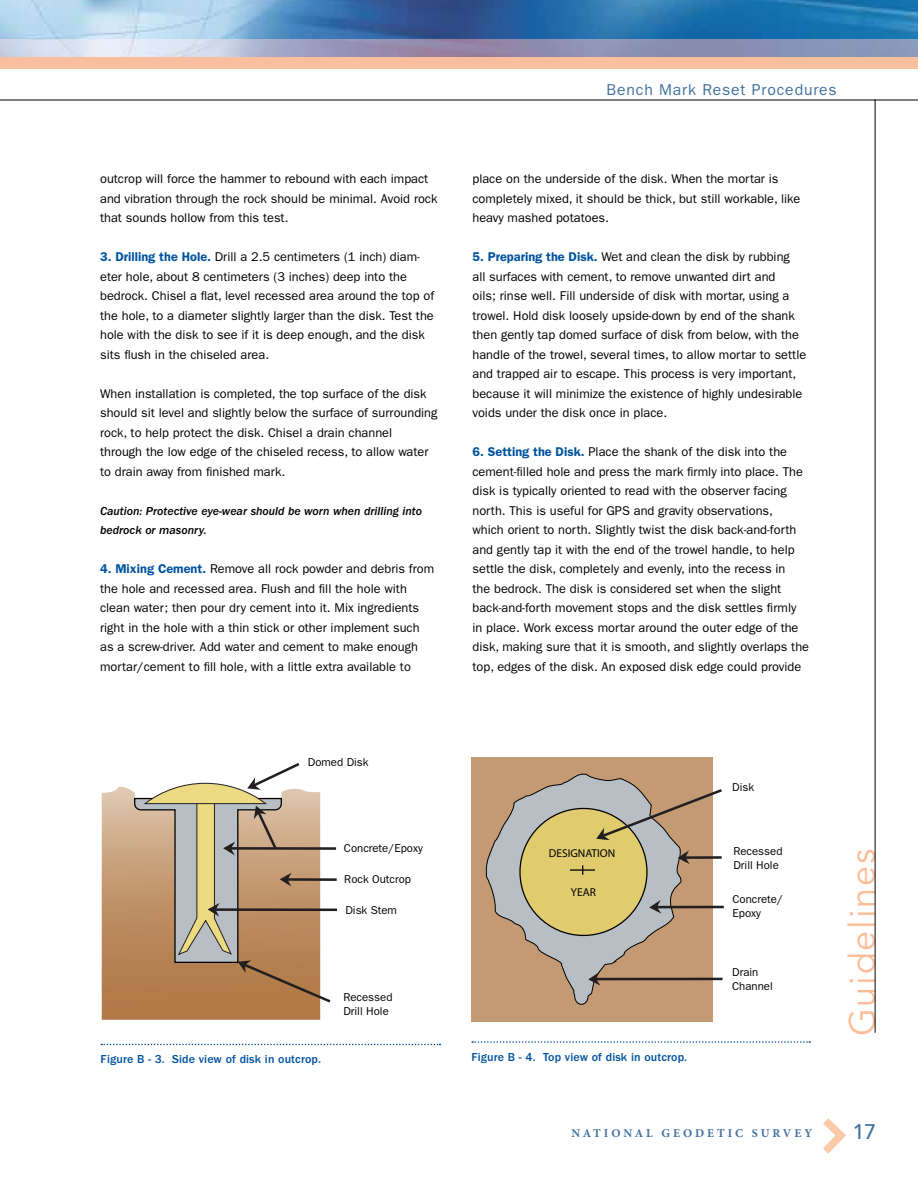
<style>
.page{position:relative;width:918px;height:1188px;background:#fff}
.page>*{position:absolute;margin:0;border:0;box-sizing:border-box;transform-origin:0 0}
.t1{font:36px "Avenir";letter-spacing:.05em;color:#fbbd97}
.t2{font:500 21px "Avenir LT Std";color:#41709f}
.t3{font:15.75px "ITC Franklin Gothic Std";letter-spacing:.055em;color:#41709f}
.t4{font:12.75px/19.5px "ITC Franklin Gothic Std";color:#000}
.t5{font:12px/19.5px "ITC Franklin Gothic Std Med It";color:#000}
.t6{font:500 12px "ITC Franklin Gothic Std";letter-spacing:.01em;color:#00539f}
.t7{font:700 12px "Minion Pro";letter-spacing:.24em;color:#41709f}
.t8{font:11.4px/13.6px "ITC Franklin Gothic Std";color:#000}
.t9{font:11.4px "Myriad";color:#000}
.s1{font-weight:600;color:#00539f}
</style>
<div class="page">
<hr style="left:0;top:100px;width:918px;height:1px;background:#000">
<hr style="left:875px;top:99px;width:1px;height:934px;background:#000">
<img style="left:0;top:0;width:918px;height:39px">
<svg style="left:0;top:39px;width:918px;height:30px;background:#c5b0b4"></svg>
<svg style="left:823px;top:1118px;width:23px;height:36px"></svg>
<svg style="left:101px;top:1044px;width:340px;height:1px"></svg>
<svg style="left:472px;top:1041px;width:338px;height:2px"></svg>
<div style="left:471px;top:758px;width:242px;height:264px;background:#c39a73"></div>
<svg style="left:486px;top:774px;width:196px;height:231px"></svg>
<div style="left:520px;top:808px;width:127px;height:127px;background:#e0cb6e;border-radius:50%"></div>
<hr style="left:570px;top:869px;width:25px;height:2px;background:#000">
<hr style="left:594px;top:978px;width:129px;height:2px;background:#231f20">
<svg style="left:587px;top:968px;width:17px;height:21px"></svg>
<svg style="left:595px;top:787px;width:127px;height:80px"></svg>
<hr style="left:655px;top:906px;width:69px;height:2px;background:#231f20">
<svg style="left:648px;top:896px;width:17px;height:21px"></svg>
<svg style="left:102px;top:787px;width:218px;height:233px;background:#bd9065"></svg>
<hr style="left:214px;top:908px;width:123px;height:3px;background:#231f20">
<hr style="left:286px;top:878px;width:51px;height:3px;background:#231f20">
<hr style="left:229px;top:847px;width:107px;height:3px;background:#231f20">
<svg style="left:133px;top:763px;width:200px;height:242px"></svg>
<p class="t4" style="left:100px;top:169px;width:339px">outcrop will force the hammer to rebound with each impact and vibration through the rock should be minimal. Avoid rock that sounds hollow from this test.</p>
<p class="t4" style="left:100px;top:247px;width:336px"><span class="s1">3. Drilling the Hole.</span> Drill a 2.5 centimeters (1 inch) diam&shy;eter hole, about 8 centimeters (3 inches) deep into the bedrock. Chisel a flat, level recessed area around the top of the hole, to a diameter slightly larger than the disk. Test the hole with the disk to see if it is deep enough, and the disk sits flush in the chiseled area.</p>
<p class="t4" style="left:100px;top:384px;width:339px">When installation is completed, the top surface of the disk should sit level and slightly below the surface of surrounding rock, to help protect the disk. Chisel a drain channel<br>through the low edge of the chiseled recess, to allow water to drain away from finished mark.</p>
<p class="t5" style="left:100px;top:501px;width:324px">Caution: Protective eye-wear should be worn when drilling into bedrock or masonry.</p>
<p class="t4" style="left:100px;top:559px;width:336px"><span class="s1">4. Mixing Cement.</span> Remove all rock powder and debris from the hole and recessed area. Flush and fill the hole with clean water; then pour dry cement into it. Mix ingredients right in the hole with a thin stick or other implement such as a screw-driver. Add water and cement to make enough mortar/cement to fill hole, with a little extra available to</p>
<p class="t8" style="left:308px;top:756px;width:62px">Domed Disk</p>
<p class="t8" style="left:344px;top:842px;width:81px">Concrete/Epoxy</p>
<p class="t8" style="left:344px;top:872px;width:68px">Rock Outcrop</p>
<p class="t8" style="left:345px;top:903px;width:53px">Disk Stem</p>
<p class="t6" style="left:100px;top:1053px;width:222px">Figure B - 3. Side view of disk in outcrop.</p>
<p class="t8" style="left:343px;top:990px;width:51px">Recessed<br>Drill Hole</p>
<p class="t3" style="left:607px;top:80px;width:232px">Bench Mark Reset Procedures</p>
<p class="t4" style="left:473px;top:169px;width:329px">place on the underside of the disk. When the mortar is completely mixed, it should be thick, but still workable, like heavy mashed potatoes.</p>
<p class="t4" style="left:473px;top:247px;width:335px"><span class="s1">5. Preparing the Disk.</span> Wet and clean the disk by rubbing<br>all surfaces with cement, to remove unwanted dirt and<br>oils; rinse well. Fill underside of disk with mortar, using a trowel. Hold disk loosely upside-down by end of the shank then gently tap domed surface of disk from below, with the handle of the trowel, several times, to allow mortar to settle and trapped air to escape. This process is very important, because it will minimize the existence of highly undesirable voids under the disk once in place.</p>
<p class="t4" style="left:473px;top:442px;width:338px"><span class="s1">6. Setting the Disk.</span> Place the shank of the disk into the cement-filled hole and press the mark firmly into place. The disk is typically oriented to read with the observer facing north. This is useful for GPS and gravity observations,<br>which orient to north. Slightly twist the disk back-and-forth and gently tap it with the end of the trowel handle, to help settle the disk, completely and evenly, into the recess in<br>the bedrock. The disk is considered set when the slight back-and-forth movement stops and the disk settles firmly in place. Work excess mortar around the outer edge of the disk, making sure that it is smooth, and slightly overlaps the top, edges of the disk. An exposed disk edge could provide</p>
<p class="t9" style="left:549px;top:847px;width:68px">DESIGNATION</p>
<p class="t9" style="left:571px;top:886px;width:26px">YEAR</p>
<p class="t6" style="left:471px;top:1050px;width:217px">Figure B - 4. Top view of disk in outcrop.</p>
<p class="t8" style="left:732px;top:780px;width:23px">Disk</p>
<p class="t8" style="left:733px;top:844px;width:51px">Recessed<br>Drill Hole</p>
<p class="t8" style="left:733px;top:892px;width:52px">Concrete/<br>Epoxy</p>
<p class="t8" style="left:732px;top:965px;width:42px">Drain<br>Channel</p>
<h1 class="t1" style="left:842px;top:1036px;width:189px;rotate:-90deg">Guidelines</h1>
<p class="t7" style="left:571px;top:1124px;width:242px">NATIONAL GEODETIC SURVEY</p>
<h2 class="t2" style="left:853px;top:1120px;width:25px">17</h2>
</div>
